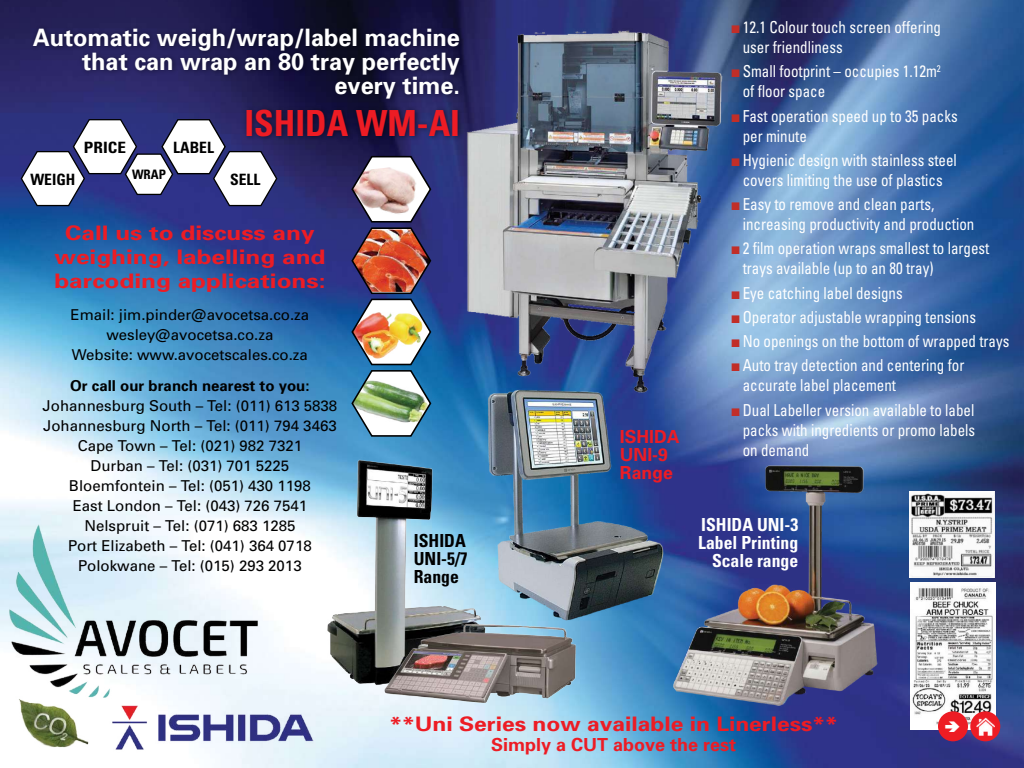
<style>
.page{position:relative;width:1024px;height:768px;background:#fff}
.page>*{position:absolute;margin:0;border:0;box-sizing:border-box;transform-origin:0 0}
.t1{font:700 condensed 36px "Univers";color:#ed1c24}
.t2{font:700 24px/24px "Univers";color:#fff;text-align:right}
.t3{font:700 20px/24px "Univers";color:#ed1c24;text-align:center;scale:1.22 1}
.t4{font:700 20px "Univers";color:#ed1c24;scale:1.14 1}
.t5{font:700 18px/18px "Univers";color:#ed1c24}
.t6{font:700 condensed 18px/18px "Univers";color:#fff;text-align:right}
.t7{font:700 condensed 18px/18px "Univers";color:#000;text-align:justify}
.t8{font:condensed 16.5px/20px "Univers";color:#fff;scale:.91 1}
.t9{font:700 condensed 15.6px "Univers";color:#000}
.t10{font:700 condensed 15.6px "Univers";color:#000;scale:1.1 1}
.t11{font:15px/20px "Univers";color:#000;text-align:center}
.t12{font:700 15px "Univers";color:#000}
.t13{font:700 condensed 13px "Univers";color:#000}
.s1{color:#c12e28}
</style>
<div class="page">
<img style="left:0;top:0;width:1024px;height:768px">
<img style="left:324px;top:457px;width:194px;height:235px">
<img style="left:383px;top:624px;width:194px;height:79px">
<img style="left:16px;top:708px;width:74px;height:41px">
<img style="left:109px;top:702px;width:207px;height:51px">
<img style="left:5px;top:519px;width:258px;height:189px">
<div style="left:29px;top:24px;width:437px;height:118px;background:#000;opacity:.5"></div>
<img style="left:459px;top:21px;width:272px;height:379px">
<img style="left:910px;top:492px;width:85px;height:85px">
<img style="left:911px;top:583px;width:85px;height:147px">
<img style="left:350px;top:155px;width:82px;height:282px">
<svg style="left:20px;top:118px;width:258px;height:89px"></svg>
<img style="left:488px;top:389px;width:175px;height:231px">
<img style="left:673px;top:457px;width:214px;height:256px">
<div style="left:938px;top:711px;width:30px;height:30px;background:#ed1c24;border-radius:50%"></div>
<div style="left:970px;top:711px;width:30px;height:30px;background:#ed1c24;border-radius:50%"></div>
<img style="left:976px;top:717px;width:18px;height:18px">
<h2 class="t2" style="left:33px;top:26px;width:429px">Automatic weigh/wrap/label machine that can wrap an 80 tray perfectly every time.</h2>
<h1 class="t1" style="left:244px;top:101px;width:217px">ISHIDA WM-AI</h1>
<p class="t10" style="left:84px;top:138px;width:40px">PRICE</p>
<p class="t9" style="left:173px;top:138px;width:42px">LABEL</p>
<p class="t13" style="left:132px;top:167px;width:35px">WRAP</p>
<p class="t9" style="left:30px;top:170px;width:47px">WEIGH</p>
<p class="t9" style="left:230px;top:170px;width:32px">SELL</p>
<p class="t3" style="left:54px;top:221px;width:224px">Call us to discuss any weighing, labelling and barcoding applications:</p>
<p class="t11" style="left:71px;top:304px;width:240px">Email: jim.pinder@avocetsa.co.za wesley@avocetsa.co.za<br>Website: www.avocetscales.co.za</p>
<p class="t12" style="left:70px;top:376px;width:241px">Or call our branch nearest to you:</p>
<p class="t11" style="left:43px;top:396px;width:296px">Johannesburg South – Tel: (011) 613 5838<br>Johannesburg North – Tel: (011) 794 3463<br>Cape Town – Tel: (021) 982 7321<br>Durban – Tel: (031) 701 5225<br>Bloemfontein – Tel: (051) 430 1198<br>East London – Tel: (043) 726 7541<br>Nelspruit – Tel: (071) 683 1285<br>Port Elizabeth – Tel: (041) 364 0718<br>Polokwane – Tel: (015) 293 2013</p>
<p class="t7" style="left:414px;top:532px;width:55px">ISHIDA UNI-5/7<br>Range</p>
<p class="t5" style="left:620px;top:428px;width:61px">ISHIDA<br>UNI-9<br>Range</p>
<p class="t8" style="left:743px;top:17px;width:219px;text-indent:-11px"><span class="s1">■</span> 12.1 Colour touch screen offering user friendliness</p>
<p class="t8" style="left:743px;top:61px;width:219px;text-indent:-11px"><span class="s1">■</span> Small footprint – occupies 1.12m<sup>2 </sup>of floor space</p>
<p class="t8" style="left:743px;top:106px;width:238px;text-indent:-11px"><span class="s1">■</span> Fast operation speed up to 35 packs per minute</p>
<p class="t8" style="left:731px;top:150px;width:249px;text-align:center"><span class="s1">■</span> Hygienic design with stainless steel covers limiting the use of plastics</p>
<p class="t8" style="left:743px;top:194px;width:256px;text-indent:-11px"><span class="s1">■</span> Easy to remove and clean parts, increasing productivity and production</p>
<p class="t8" style="left:743px;top:238px;width:272px;text-indent:-11px"><span class="s1">■</span> 2 film operation wraps smallest to largest trays available (up to an 80 tray)</p>
<p class="t8" style="left:731px;top:283px;width:190px"><span class="s1">■</span> Eye catching label designs</p>
<p class="t8" style="left:731px;top:307px;width:270px"><span class="s1">■</span> Operator adjustable wrapping tensions</p>
<p class="t8" style="left:731px;top:331px;width:307px"><span class="s1">■</span> No openings on the bottom of wrapped trays</p>
<p class="t8" style="left:743px;top:355px;width:245px;text-indent:-11px"><span class="s1">■</span> Auto tray detection and centering for accurate label placement</p>
<p class="t8" style="left:743px;top:400px;width:257px;text-align:justify;text-indent:-11px"><span class="s1">■</span> Dual Labeller version available to label packs with ingredients or promo labels on demand</p>
<p class="t6" style="left:698px;top:516px;width:101px">ISHIDA UNI-3<br>Label Printing<br>Scale range</p>
<p class="t4" style="left:389px;top:711px;width:395px">**Uni Series now available in Linerless**</p>
<p class="t5" style="left:491px;top:736px;width:247px">Simply a CUT above the rest</p>
</div>
